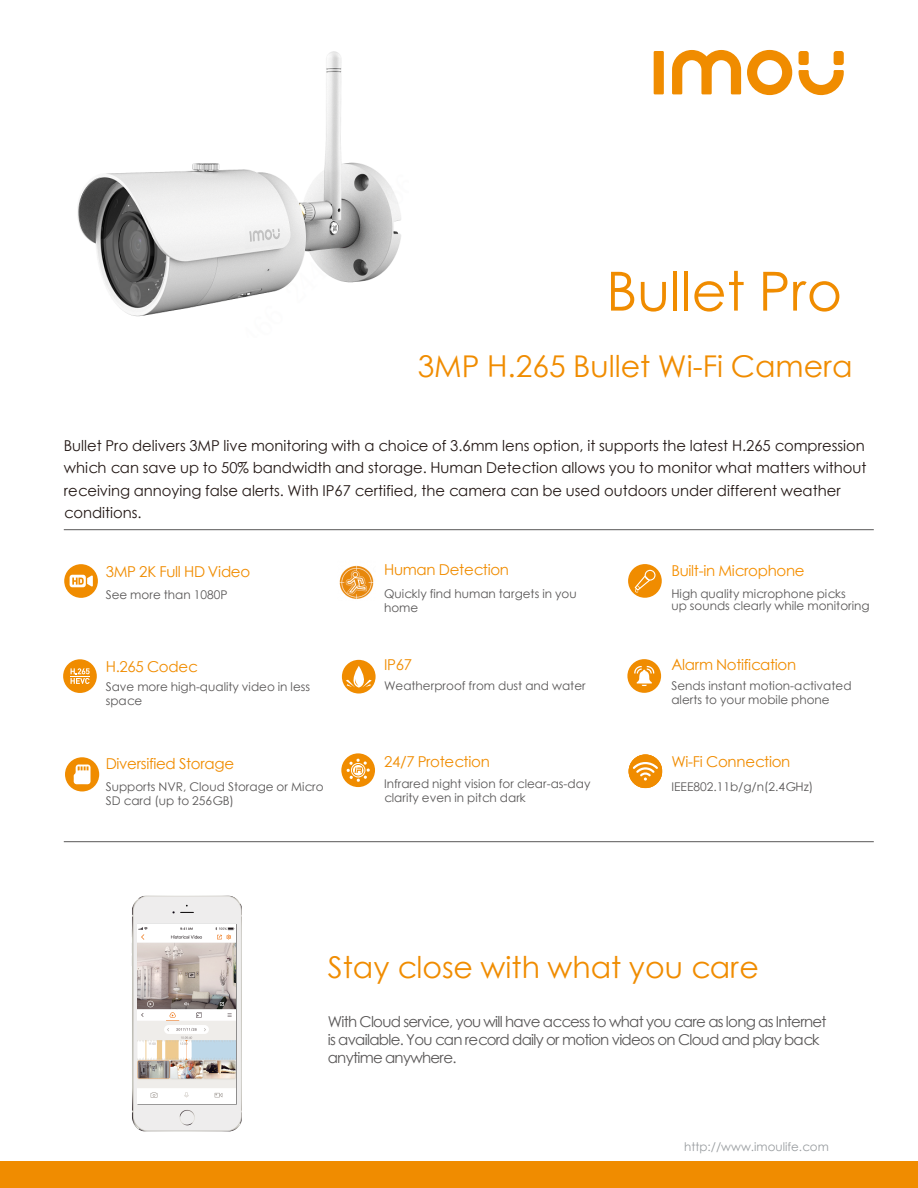
<style>
.page{position:relative;width:918px;height:1188px;background:#fff}
.page>*{position:absolute;margin:0;border:0;box-sizing:border-box;transform-origin:0 0}
.t1{font:54px "ST Xihei";color:#f08c00}
.t2{font:30px "ST Xihei";color:#f08c00}
.t3{font:15px/22.5px "ST Xihei";color:#231815}
.t4{font:15px/18px "ST Xihei";letter-spacing:-.05em;color:#595757}
.t5{font:15px "ST Xihei";letter-spacing:-.02em;color:#f08c00}
.t6{font:15px "ST Xihei";letter-spacing:-.02em;color:#f58f00}
.t7{font:12px/14.4px "ST Xihei";color:#595757}
.t8{font:11.85px "ST Xihei";color:#999da0}
</style>
<div class="page">
<hr style="left:64px;top:841px;width:810px;height:1px;background:#595757">
<hr style="left:64px;top:529px;width:810px;height:1px;background:#595757">
<img style="left:132px;top:896px;width:110px;height:235px">
<svg style="left:137px;top:924px;width:100px;height:181px"></svg>
<img style="left:138px;top:927px;width:98px;height:172px">
<hr style="left:138px;top:924px;width:98px;height:3px;background:#fff">
<div style="left:138px;top:1099px;width:98px;height:5px;background:#fff"></div>
<div style="left:0;top:1161px;width:918px;height:27px;background:#f08c00"></div>
<div style="left:64px;top:564px;width:34px;height:34px;background:#f08c00;border-radius:50%"></div>
<svg style="left:70px;top:575px;width:23px;height:12px"></svg>
<div style="left:341px;top:753px;width:34px;height:34px;background:#f08c00;border-radius:50%"></div>
<svg style="left:346px;top:758px;width:24px;height:24px"></svg>
<svg style="left:629px;top:754px;width:33px;height:34px"></svg>
<div style="left:627px;top:659px;width:34px;height:34px;background:#f08c00;border-radius:50%"></div>
<svg style="left:634px;top:666px;width:20px;height:20px"></svg>
<div style="left:342px;top:660px;width:34px;height:34px;background:#f08c00;border-radius:50%"></div>
<svg style="left:346px;top:666px;width:26px;height:22px"></svg>
<div style="left:63px;top:659px;width:34px;height:34px;background:#f08c00;border-radius:50%"></div>
<svg style="left:71px;top:668px;width:19px;height:16px"></svg>
<div style="left:628px;top:564px;width:34px;height:34px;background:#f08c00;border-radius:50%"></div>
<svg style="left:635px;top:570px;width:21px;height:22px"></svg>
<div style="left:654px;top:51px;width:10px;height:43px;background:#f08c00"></div>
<svg style="left:747px;top:50px;width:45px;height:45px"></svg>
<div style="left:799px;top:51px;width:10px;height:14px;background:#f08c00;border-radius:3px"></div>
<div style="left:834px;top:51px;width:10px;height:14px;background:#f08c00;border-radius:3px"></div>
<svg style="left:799px;top:70px;width:45px;height:26px"></svg>
<svg style="left:672px;top:50px;width:69px;height:44px"></svg>
<div style="left:65px;top:757px;width:34px;height:34px;background:#f08c00;border-radius:50%"></div>
<svg style="left:74px;top:764px;width:17px;height:20px"></svg>
<img style="left:339px;top:565px;width:35px;height:34px">
<img style="left:77px;top:51px;width:324px;height:266px">
<h1 class="t1" style="left:606px;top:253px;width:237px">Bullet Pro</h1>
<h2 class="t2" style="left:418px;top:345px;width:437px">3MP H.265 Bullet Wi-Fi Camera</h2>
<p class="t3" style="left:64px;top:434px;width:804px">Bullet Pro delivers 3MP live monitoring with a choice of 3.6mm lens option, it supports the latest H.265 compression which can save up to 50% bandwidth and storage. Human Detection allows you to monitor what matters without receiving annoying false alerts. With IP67 certified, the camera can be used outdoors under different weather conditions.</p>
<p class="t5" style="left:106px;top:561px;width:146px">3MP 2K Full HD Video</p>
<p class="t7" style="left:106px;top:587px;width:123px">See more than 1080P</p>
<p class="t5" style="left:384px;top:559px;width:127px">Human Detection</p>
<p class="t7" style="left:384px;top:586px;width:194px">Quickly find human targets in you home</p>
<p class="t6" style="left:671px;top:560px;width:135px">Built-in Microphone</p>
<p class="t7" style="left:671px;top:587px;width:200px;line-height:12px">High quality microphone picks<br>up sounds clearly while monitoring</p>
<p class="t5" style="left:106px;top:656px;width:93px">H.265 Codec</p>
<p class="t5" style="left:384px;top:654px;width:30px">IP67</p>
<p class="t5" style="left:671px;top:654px;width:126px">Alarm Notification</p>
<p class="t7" style="left:106px;top:679px;width:206px">Save more high-quality video in less space</p>
<p class="t7" style="left:384px;top:678px;width:203px">Weatherproof from dust and water</p>
<p class="t7" style="left:671px;top:678px;width:182px">Sends instant motion-activated alerts to your mobile phone</p>
<p class="t5" style="left:106px;top:753px;width:130px">Diversified Storage</p>
<p class="t5" style="left:384px;top:751px;width:107px">24/7 Protection</p>
<p class="t5" style="left:671px;top:751px;width:120px">Wi-Fi Connection</p>
<p class="t7" style="left:106px;top:779px;width:220px">Supports NVR, Cloud Storage or Micro<br>SD card (up to 256GB)</p>
<p class="t7" style="left:384px;top:776px;width:208px">Infrared night vision for clear-as-day clarity even in pitch dark</p>
<p class="t7" style="left:671px;top:779px;width:143px">IEEE802.11b/g/n(2.4GHz)</p>
<h2 class="t2" style="left:328px;top:946px;width:433px">Stay close with what you care</h2>
<p class="t4" style="left:328px;top:1013px;width:500px">With Cloud service, you will have access to what you care as long as Internet is available. You can record daily or motion videos on Cloud and play back anytime anywhere.</p>
<p class="t8" style="left:684px;top:1139px;width:146px">http://www.imoulife.com</p>
</div>
